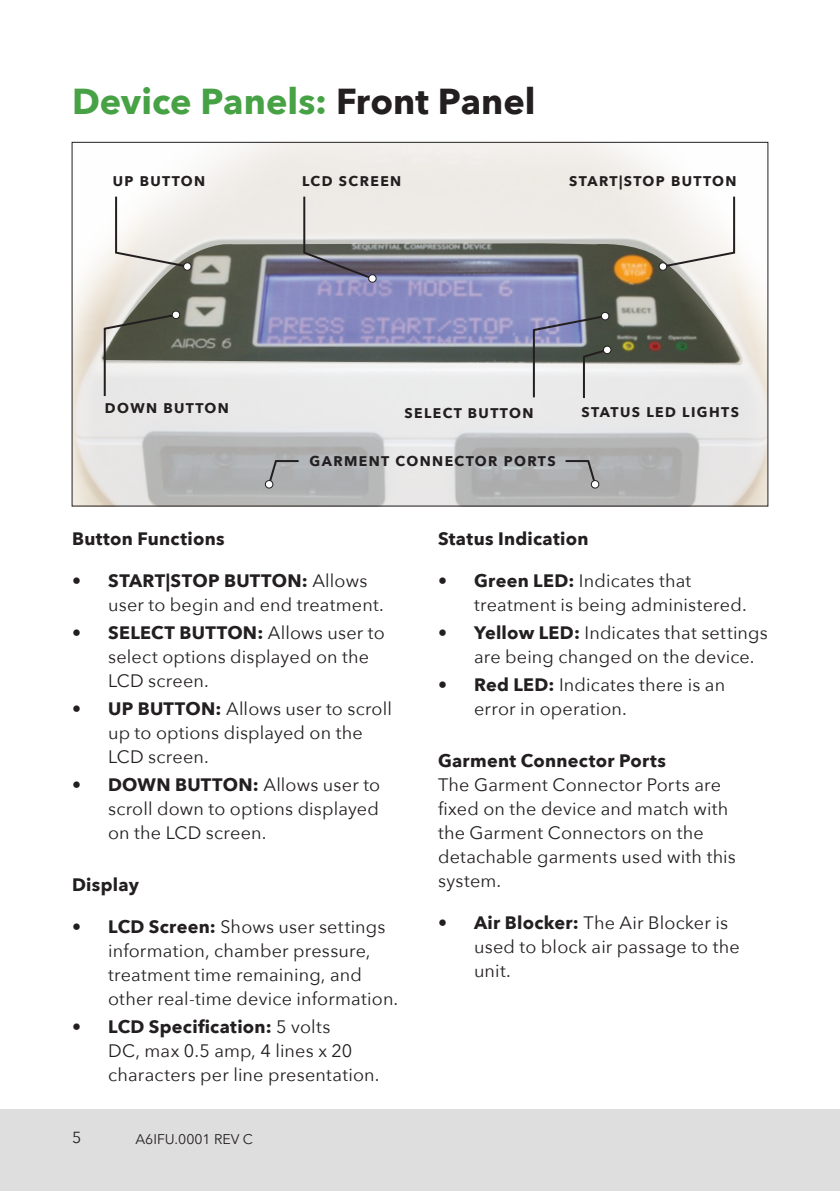
<style>
.page{position:relative;width:840px;height:1191px;background:#fff}
.page>*{position:absolute;margin:0;border:0;box-sizing:border-box;transform-origin:0 0}
.t1{font:700 36px "Avenir Next";color:#47a246}
.t2{font:18px/24px "Avenir Next";letter-spacing:.01em;color:#231f20}
.t3{font:700 18px "Avenir Next";letter-spacing:.015em;color:#231f20}
.t4{font:16px "Avenir Next";color:#231f20}
.t5{font:700 14px "Avenir Next";letter-spacing:.1em;color:#231f20}
.t6{font:14px "Avenir Next";color:#231f20}
.s1{color:#231f20}
.s2{font-weight:700}
</style>
<div class="page">
<div style="left:0;top:1109px;width:839px;height:82px;background:#dfdedf"></div>
<img style="left:74px;top:144px;width:691px;height:360px">
<img style="left:92px;top:239px;width:653px;height:126px">
<svg style="left:114px;top:195px;width:78px;height:76px"></svg>
<svg style="left:103px;top:310px;width:77px;height:88px;background:#9a9b93"></svg>
<svg style="left:531px;top:311px;width:80px;height:89px;background:#9c9fa7"></svg>
<svg style="left:563px;top:459px;width:36px;height:30px"></svg>
<svg style="left:264px;top:459px;width:36px;height:30px"></svg>
<svg style="left:658px;top:195px;width:77px;height:76px"></svg>
<svg style="left:302px;top:195px;width:75px;height:88px;background:#b2b0b4"></svg>
<h1 class="t1" style="left:72px;top:70px;width:465px">Device Panels: <span class="s1">Front Panel</span></h1>
<p class="t5" style="left:113px;top:169px;width:94px">UP BUTTON</p>
<p class="t5" style="left:302px;top:169px;width:100px">LCD SCREEN</p>
<p class="t5" style="left:569px;top:169px;width:169px">START|STOP BUTTON</p>
<p class="t5" style="left:105px;top:396px;width:126px">DOWN BUTTON</p>
<p class="t5" style="left:404px;top:401px;width:130px">SELECT BUTTON</p>
<p class="t5" style="left:581px;top:400px;width:159px">STATUS LED LIGHTS</p>
<p class="t5" style="left:309px;top:449px;width:247px">GARMENT CONNECTOR PORTS</p>
<p class="t3" style="left:72px;top:523px;width:154px">Button Functions</p>
<p class="t2" style="left:108px;top:568px;width:277px;text-indent:-36px">• <span class="s2">START|STOP BUTTON:</span> Allows user to begin and end treatment.</p>
<p class="t2" style="left:108px;top:620px;width:278px;text-indent:-36px">• <span class="s2">SELECT BUTTON:</span> Allows user to select options displayed on the<br>LCD screen.</p>
<p class="t2" style="left:108px;top:696px;width:285px;text-indent:-36px">• <span class="s2">UP BUTTON:</span> Allows user to scroll up to options displayed on the<br>LCD screen.</p>
<p class="t2" style="left:108px;top:772px;width:273px;text-align:justify;text-indent:-36px">• <span class="s2">DOWN BUTTON:</span> Allows user to scroll down to options displayed on the LCD screen.</p>
<p class="t3" style="left:72px;top:869px;width:68px">Display</p>
<p class="t2" style="left:108px;top:914px;width:291px;text-indent:-36px">• <span class="s2">LCD Screen:</span> Shows user settings information, chamber pressure, treatment time remaining, and other real-time device information.</p>
<p class="t2" style="left:108px;top:1014px;width:273px;text-indent:-36px">• <span class="s2">LCD Specification:</span> 5 volts<br>DC, max 0.5 amp, 4 lines x 20 characters per line presentation.</p>
<p class="t4" style="left:72px;top:1123px;width:11px">5</p>
<p class="t6" style="left:135px;top:1126px;width:119px">A6IFU.0001 REV C</p>
<p class="t3" style="left:438px;top:523px;width:152px">Status Indication</p>
<p class="t2" style="left:474px;top:568px;width:274px;text-indent:-36px">• <span class="s2">Green LED:</span> Indicates that treatment is being administered.</p>
<p class="t2" style="left:474px;top:620px;width:295px;text-indent:-36px">• <span class="s2">Yellow LED:</span> Indicates that settings are being changed on the device.</p>
<p class="t2" style="left:474px;top:672px;width:252px;text-indent:-36px">• <span class="s2">Red LED:</span> Indicates there is an error in operation.</p>
<p class="t3" style="left:438px;top:745px;width:229px">Garment Connector Ports</p>
<p class="t2" style="left:438px;top:772px;width:299px">The Garment Connector Ports are fixed on the device and match with the Garment Connectors on the detachable garments used with this system.</p>
<p class="t2" style="left:474px;top:909px;width:267px;text-indent:-36px">• <span class="s2">Air Blocker:</span> The Air Blocker is used to block air passage to the unit.</p>
</div>
